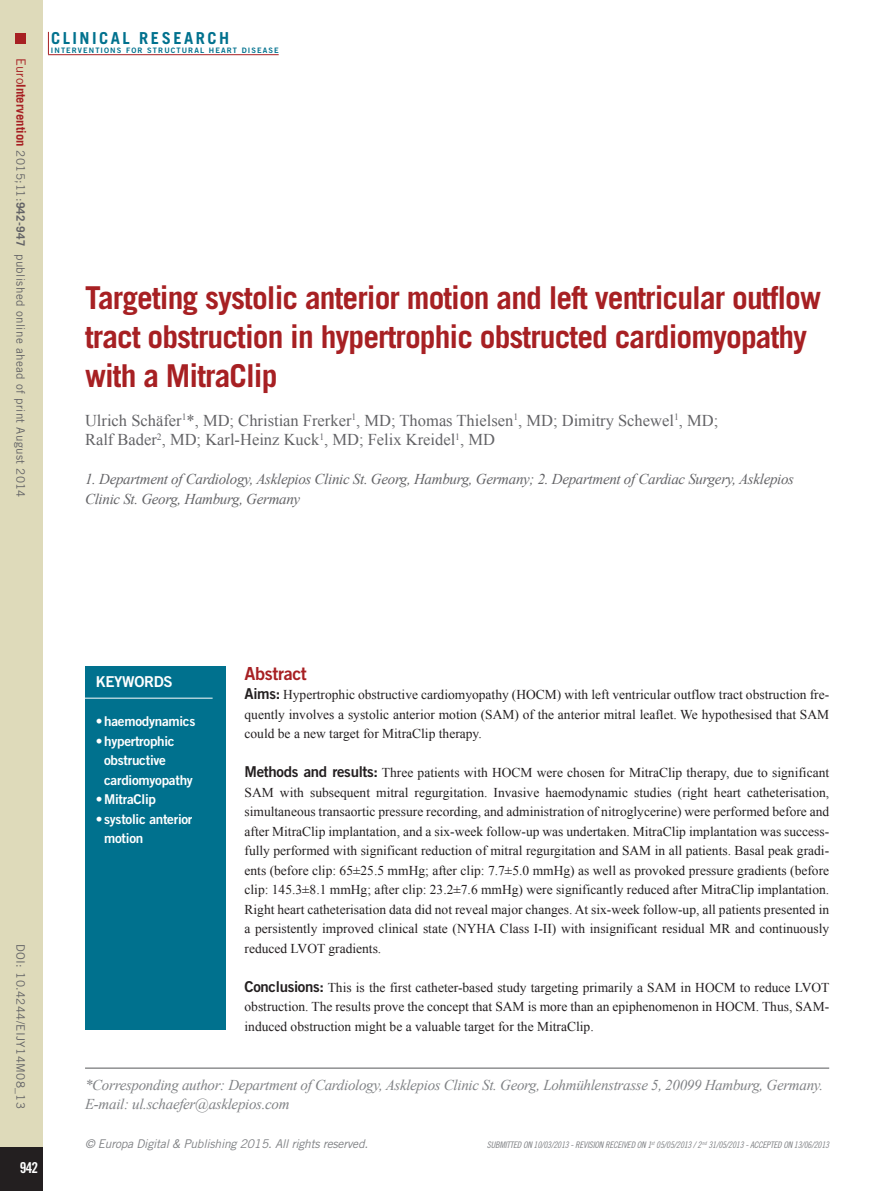
<style>
.page{position:relative;width:893px;height:1191px;background:#fff}
.page>*{position:absolute;margin:0;border:0;box-sizing:border-box;transform-origin:0 0}
.chapitre_titre{font:700 31.5px/39px "Trade Gothic LT Std";letter-spacing:-.03em;color:#a72023}
.intertitre1{font:18px "Trade Gothic LT Std Bd 2";letter-spacing:-.02em;color:#a72023}
.chapitre_auteurs{font:16.5px/19.5px "Times New Roman";color:#636366}
.chapitre_tetiere{font:700 16.5px "Trade Gothic LT Std";letter-spacing:.15em;color:#00718e}
.corresponding_author{font:italic 15px/19.5px "Times New Roman";letter-spacing:-.02em;color:#808285}
.chapitre_address{font:italic 15px/19.5px "Times New Roman";letter-spacing:-.02em;color:#636366}
.keywords_tit{font:15px "Trade Gothic LT Std Bd 2";letter-spacing:-.02em;color:#fff}
.t1{font:15px "Trade Gothic LT Std Bd Cn 20";color:#fff}
.text_1er_paragraph{font:13.5px/19.5px "Times New Roman";color:#231f20;text-align:justify}
.t2{font:13.5px/19.5px "Trade Gothic LT Std Bd 2";letter-spacing:-.02em;color:#fff}
.t3{font:italic 12px "Trade Gothic LT Std";letter-spacing:-.02em;color:#808285}
.t4{font:11.7px "Trade Gothic LT Std";letter-spacing:.03em;color:#636366}
.t5{font:9px "Trade Gothic LT Std Cn 18 Obl";letter-spacing:-.02em;color:#808285}
.t6{font:7.5px "Trade Gothic LT Std Bd 2";letter-spacing:.145em;color:#00718e}
.s1{font-size:12.75px;color:#a72023}
.s2{font-weight:700;font-size:12.75px;color:#a72023}
.s3{font-weight:700}
.s4{font-family:"Trade Gothic LT Std Bd 2";font-size:15px}
</style>
<div class="page">
<div style="left:0;top:0;width:43px;height:1191px;background:#dedaba"></div>
<div style="left:0;top:1147px;width:43px;height:44px;background:#231f20"></div>
<div style="left:16px;top:34px;width:10px;height:10px;background:#a72023"></div>
<svg style="left:48px;top:32px;width:1px;height:22px"></svg>
<hr style="left:48px;top:54px;width:231px;height:1px;background:#a72023">
<hr style="left:85px;top:1067px;width:744px;height:1px;background:#57585a">
<div style="left:85px;top:665px;width:140px;height:364px;background:#00718e"></div>
<hr style="left:83px;top:698px;width:130px;height:1px;background:#fff">
<p class="t4" style="left:28px;top:58px;width:440px;rotate:90deg"><span class="s1">Euro</span><span class="s2">Intervention</span> 2015;11:<span class="s3">942-947</span> published online ahead of print August 2014</p>
<p class="chapitre_tetiere" style="left:51px;top:28px;width:180px">CLINICAL RESEARCH</p>
<p class="t6" style="left:51px;top:45px;width:229px">INTERVENTIONS FOR STRUCTURAL HEART DISEASE</p>
<p class="chapitre_titre" style="left:85px;top:278px;width:737px">Targeting systolic anterior motion and left ventricular outflow tract obstruction in hypertrophic obstructed cardiomyopathy with a MitraClip</p>
<p class="chapitre_auteurs" style="left:85px;top:410px;width:635px">Ulrich Schäfer<sup>1</sup>*, MD; Christian Frerker<sup>1</sup>, MD; Thomas Thielsen<sup>1</sup>, MD; Dimitry Schewel<sup>1</sup>, MD;<br>Ralf Bader<sup>2</sup>, MD; Karl-Heinz Kuck<sup>1</sup>, MD; Felix Kreidel<sup>1</sup>, MD</p>
<p class="chapitre_address" style="left:85px;top:469px;width:711px">1. Department of Cardiology, Asklepios Clinic St. Georg, Hamburg, Germany; 2. Department of Cardiac Surgery, Asklepios<br>Clinic St. Georg, Hamburg, Germany</p>
<p class="t4" style="left:28px;top:944px;width:166px;rotate:90deg">DOI: 10.4244/EIJY14M08_13</p>
<p class="t1" style="left:20px;top:1158px;width:20px">942</p>
<p class="keywords_tit" style="left:96px;top:672px;width:79px">KEYWORDS</p>
<p class="t2" style="left:96px;top:711px;width:101px">•haemodynamics</p>
<p class="t2" style="left:104px;top:731px;width:90px;text-indent:-9px">•hypertrophic obstructive cardiomyopathy</p>
<p class="t2" style="left:96px;top:789px;width:62px">•MitraClip</p>
<p class="t2" style="left:104px;top:809px;width:90px;text-indent:-9px">• systolic anterior motion</p>
<p class="intertitre1" style="left:244px;top:662px;width:64px">Abstract</p>
<p class="text_1er_paragraph" style="left:244px;top:684px;width:586px"><span class="s4">Aims:</span> Hypertrophic obstructive cardiomyopathy (HOCM) with left ventricular outflow tract obstruction fre&shy;quently involves a systolic anterior motion (SAM) of the anterior mitral leaflet. We hypothesised that SAM could be a new target for MitraClip therapy.</p>
<p class="text_1er_paragraph" style="left:244px;top:762px;width:586px"><span class="s4">Methods and results:</span> Three patients with HOCM were chosen for MitraClip therapy, due to significant SAM with subsequent mitral regurgitation. Invasive haemodynamic studies (right heart catheterisation, simultaneous transaortic pressure recording, and administration of nitroglycerine) were performed before and after MitraClip implantation, and a six-week follow-up was undertaken. MitraClip implantation was success&shy;fully performed with significant reduction of mitral regurgitation and SAM in all patients. Basal peak gradi&shy;ents (before clip: 65±25.5 mmHg; after clip: 7.7±5.0 mmHg) as well as provoked pressure gradients (before clip: 145.3±8.1 mmHg; after clip: 23.2±7.6 mmHg) were significantly reduced after MitraClip implantation.<br>Right heart catheterisation data did not reveal major changes. At six-week follow-up, all patients presented in a persistently improved clinical state (NYHA Class I-II) with insignificant residual MR and continuously reduced LVOT gradients.</p>
<p class="text_1er_paragraph" style="left:244px;top:977px;width:586px"><span class="s4">Conclusions:</span> This is the first catheter-based study targeting primarily a SAM in HOCM to reduce LVOT obstruction. The results prove the concept that SAM is more than an epiphenomenon in HOCM. Thus, SAM&shy;induced obstruction might be a valuable target for the MitraClip.</p>
<p class="corresponding_author" style="left:85px;top:1074px;width:740px">*Corresponding author: Department of Cardiology, Asklepios Clinic St. Georg, Lohmühlenstrasse 5, 20099 Hamburg, Germany.<br>E-mail: ul.schaefer@asklepios.com</p>
<p class="t3" style="left:85px;top:1137px;width:285px">© Europa Digital &amp; Publishing 2015. All rights reserved.</p>
<p class="t5" style="left:487px;top:1139px;width:344px">SUBMITTED ON 10/03/2013 - REVISION RECEIVED ON 1<sup>st</sup> 05/05/2013 / 2 <sup>nd</sup> 31/05/2013 - ACCEPTED ON 13/06/2013</p>
</div>
